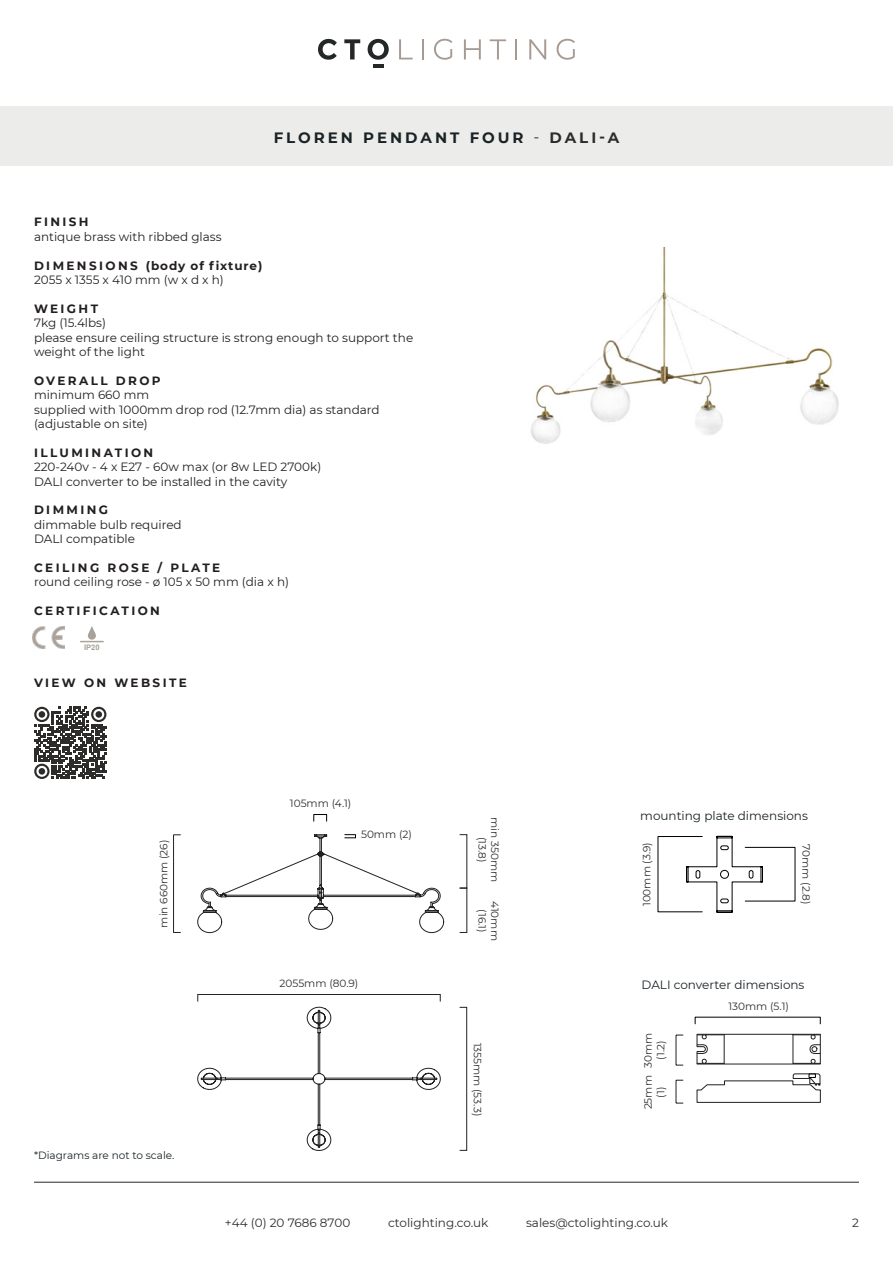
<style>
.page{position:relative;width:893px;height:1263px;background:#fff}
.page>*{position:absolute;margin:0;border:0;box-sizing:border-box;transform-origin:0 0}
.t1{font:700 15px "Montserrat";letter-spacing:.2em;color:#1a2226}
.t2{font:12px/14.4px "Montserrat";color:#231f20}
.t3{font:700 12px "Montserrat";letter-spacing:.2em;color:#231f20}
.t4{font:12px "Montserrat";color:#2a2c2e}
.t5{font:12px "Montserrat";color:#1a2226}
.t6{font:700 12px "Montserrat";letter-spacing:.155em;color:#231f20}
.t7{font:10.5px/12.6px "Montserrat";color:#2a2c2e;text-align:center}
.t8{font:10.5px "Montserrat";color:#1a2226}
.t9{font:700 7.65px "Arial";color:#a9a29a}
.s1{font-weight:400;color:#2a2c2e}
.s2{color:#2a2c2e}
</style>
<div class="page">
<hr style="left:34px;top:1182px;width:825px;height:1px;background:#242728">
<hr style="left:373px;top:64px;width:11px;height:4px;background:#242728">
<svg style="left:318px;top:39px;width:19px;height:21px"></svg>
<svg style="left:344px;top:39px;width:16px;height:20px"></svg>
<svg style="left:368px;top:39px;width:21px;height:21px"></svg>
<hr style="left:422px;top:39px;width:2px;height:20px;background:#a79a93">
<svg style="left:434px;top:39px;width:18px;height:21px"></svg>
<svg style="left:464px;top:39px;width:17px;height:20px"></svg>
<svg style="left:490px;top:39px;width:16px;height:20px"></svg>
<hr style="left:515px;top:39px;width:2px;height:20px;background:#a79a93">
<svg style="left:529px;top:39px;width:17px;height:20px"></svg>
<svg style="left:557px;top:39px;width:18px;height:21px"></svg>
<svg style="left:399px;top:39px;width:14px;height:20px"></svg>
<div style="left:0;top:106px;width:893px;height:60px;background:#ecedea"></div>
<img style="left:33px;top:626px;width:31px;height:23px">
<svg style="left:80px;top:626px;width:24px;height:16px"></svg>
<img style="left:531px;top:247px;width:308px;height:197px">
<svg style="left:686px;top:836px;width:77px;height:77px"></svg>
<div style="left:313px;top:814px;width:14px;height:7px;border:1px solid #000001"></div>
<svg style="left:197px;top:834px;width:247px;height:99px"></svg>
<hr style="left:173px;top:835px;width:1px;height:97px;background:#222">
<svg style="left:197px;top:1007px;width:244px;height:144px"></svg>
<div style="left:197px;top:994px;width:244px;height:8px;border:1px solid #222"></div>
<div style="left:459px;top:1007px;width:8px;height:144px;border:1px solid #222"></div>
<hr style="left:676px;top:1035px;width:1px;height:30px;background:#222">
<svg style="left:676px;top:1080px;width:7px;height:24px"></svg>
<svg style="left:696px;top:1023px;width:125px;height:42px"></svg>
<svg style="left:696px;top:1073px;width:125px;height:30px"></svg>
<svg style="left:34px;top:707px;width:73px;height:72px"></svg>
<div style="left:39px;top:711px;width:6px;height:7px;background:#2e2c2b;border-radius:50%"></div>
<div style="left:96px;top:711px;width:6px;height:7px;background:#2e2c2b;border-radius:50%"></div>
<div style="left:39px;top:768px;width:6px;height:7px;background:#2e2c2b;border-radius:50%"></div>
<p class="t1" style="left:274px;top:127px;width:347px">FLOREN PENDANT FOUR <span class="s1">-</span> <span class="s2">DALI-A</span></p>
<p class="t3" style="left:34px;top:213px;width:56px">FINISH</p>
<p class="t2" style="left:34px;top:229px;width:189px">antique brass with ribbed glass</p>
<p class="t6" style="left:34px;top:257px;width:230px">DIMENSIONS (body of fixture)</p>
<p class="t2" style="left:34px;top:272px;width:191px">2055 x 1355 x 410 mm (w x d x h)</p>
<p class="t3" style="left:34px;top:300px;width:66px">WEIGHT</p>
<p class="t2" style="left:34px;top:315px;width:381px">7kg (15.4lbs)<br>please ensure ceiling structure is strong enough to support the weight of the light</p>
<p class="t3" style="left:34px;top:372px;width:128px">OVERALL DROP</p>
<p class="t2" style="left:34px;top:387px;width:347px">minimum 660 mm<br>supplied with 1000mm drop rod (12.7mm dia) as standard (adjustable on site)</p>
<p class="t3" style="left:34px;top:444px;width:121px">ILLUMINATION</p>
<p class="t2" style="left:34px;top:459px;width:289px">220-240v - 4 x E27 - 60w max (or 8w LED 2700k)<br>DALI converter to be installed in the cavity</p>
<p class="t3" style="left:34px;top:501px;width:76px">DIMMING</p>
<p class="t2" style="left:34px;top:517px;width:149px">dimmable bulb required<br>DALI compatible</p>
<p class="t3" style="left:34px;top:559px;width:188px">CEILING ROSE / PLATE</p>
<p class="t2" style="left:34px;top:574px;width:257px">round ceiling rose - ø 105 x 50 mm (dia x h)</p>
<p class="t3" style="left:34px;top:602px;width:127px">CERTIFICATION</p>
<p class="t9" style="left:84px;top:642px;width:17px">IP20</p>
<p class="t3" style="left:34px;top:674px;width:154px">VIEW ON WEBSITE</p>
<p class="t7" style="left:157px;top:927px;width:89px;rotate:-90deg">min 660mm (26)</p>
<p class="t8" style="left:34px;top:1148px;width:142px">*Diagrams are not to scale.</p>
<p class="t7" style="left:290px;top:797px;width:63px">105mm (4.1)</p>
<p class="t7" style="left:361px;top:827px;width:52px">50mm (2)</p>
<p class="t7" style="left:280px;top:977px;width:80px">2055mm (80.9)</p>
<p class="t7" style="left:501px;top:817px;width:66px;rotate:90deg">min 350mm (13.8)</p>
<p class="t7" style="left:501px;top:901px;width:41px;rotate:90deg">410mm (16.1)</p>
<p class="t7" style="left:484px;top:1042px;width:75px;rotate:90deg">1355mm (53.3)</p>
<p class="t5" style="left:640px;top:808px;width:169px">mounting plate dimensions</p>
<p class="t7" style="left:640px;top:906px;width:66px;rotate:-90deg">100mm (3.9)</p>
<p class="t7" style="left:813px;top:844px;width:61px;rotate:90deg">70mm (2.8)</p>
<p class="t5" style="left:642px;top:976px;width:164px">DALI converter dimensions</p>
<p class="t7" style="left:728px;top:999px;width:62px">130mm (5.1)</p>
<p class="t7" style="left:641px;top:1068px;width:37px;rotate:-90deg">30mm (1.2)</p>
<p class="t7" style="left:641px;top:1109px;width:36px;rotate:-90deg">25mm (1)</p>
<p class="t4" style="left:225px;top:1214px;width:127px">+44 (0) 20 7686 8700</p>
<p class="t4" style="left:388px;top:1214px;width:102px">ctolighting.co.uk</p>
<p class="t4" style="left:526px;top:1214px;width:143px">sales@ctolighting.co.uk</p>
<p class="t4" style="left:852px;top:1214px;width:8px">2</p>
</div>
